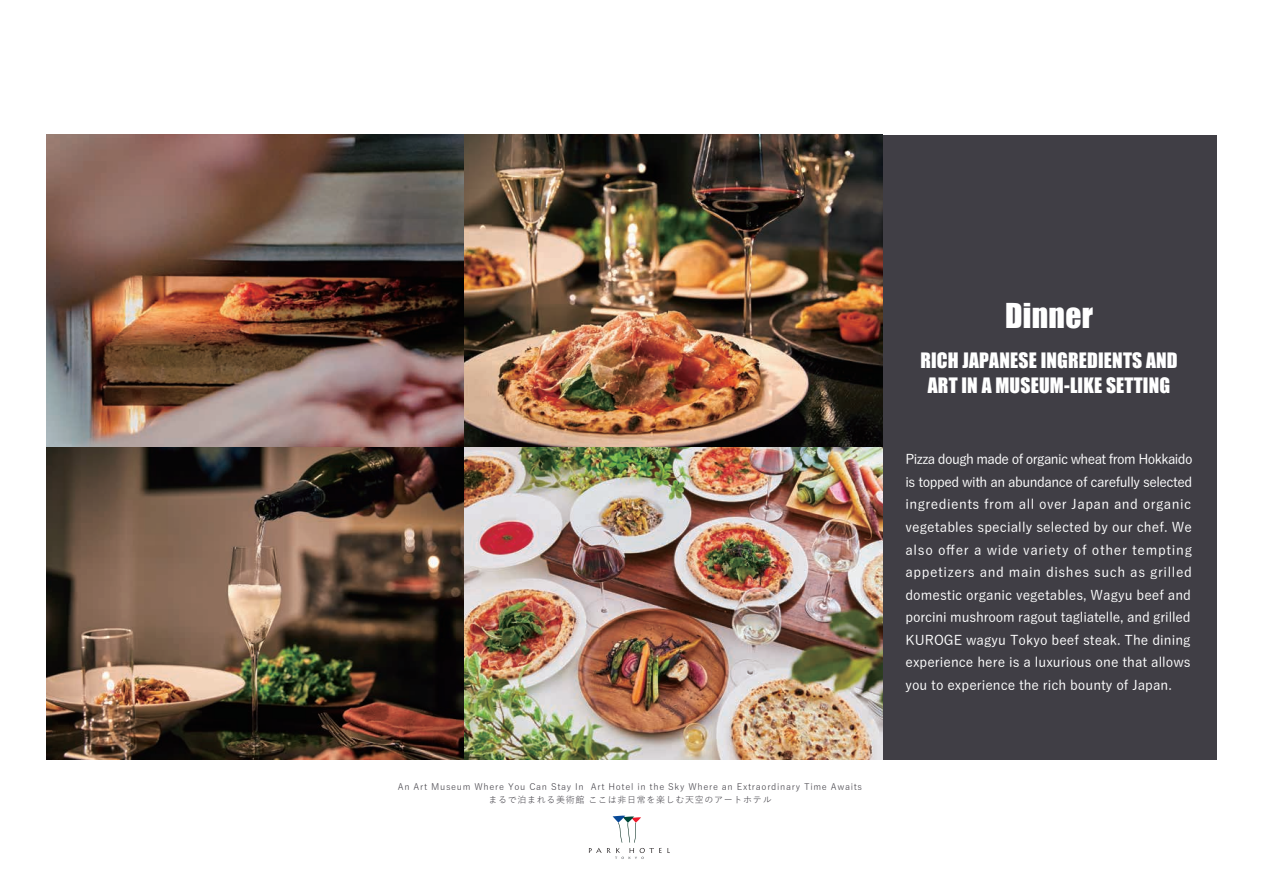
<style>
.page{position:relative;width:1263px;height:893px;background:#fff}
.page>*{position:absolute;margin:0;border:0;box-sizing:border-box;transform-origin:0 0}
.t1{font:31.5px "Impact";letter-spacing:.01em;color:#fff}
.t2{font:19.5px/25.5px "Impact";letter-spacing:.01em;color:#fff;text-align:center}
.t3{font:500 13.5px/22.5px "Yu Gothic";color:#fff}
.t4{font:9px "Yu Gothic";letter-spacing:.075em;color:#403e45}
</style>
<div class="page">
<svg style="left:589px;top:815px;width:81px;height:44px"></svg>
<div style="left:46px;top:135px;width:1170px;height:625px;background:#403e45"></div>
<img style="left:46px;top:135px;width:837px;height:625px">
<p class="t4" style="left:398px;top:778px;width:466px">An Art Museum Where You Can Stay In Art Hotel in the Sky Where an Extraordinary Time Awaits</p>
<p class="t4" style="left:488px;top:792px;width:285px">まるで泊まれる美術館 ここは非日常を楽しむ天空のアートホテル</p>
<h1 class="t1" style="left:1005px;top:291px;width:89px">Dinner</h1>
<h2 class="t2" style="left:920px;top:347px;width:259px">RICH JAPANESE INGREDIENTS AND<br>ART IN A MUSEUM-LIKE SETTING</h2>
<p class="t3" style="left:905px;top:446px;width:289px">Pizza dough made of organic wheat from Hokkaido is topped with an abundance of carefully selected ingredients from all over Japan and organic vegetables specially selected by our chef. We also offer a wide variety of other tempting appetizers and main dishes such as grilled domestic organic vegetables, Wagyu beef and porcini mushroom ragout tagliatelle, and grilled KUROGE wagyu Tokyo beef steak. The dining experience here is a luxurious one that allows you to experience the rich bounty of Japan.</p>
</div>
